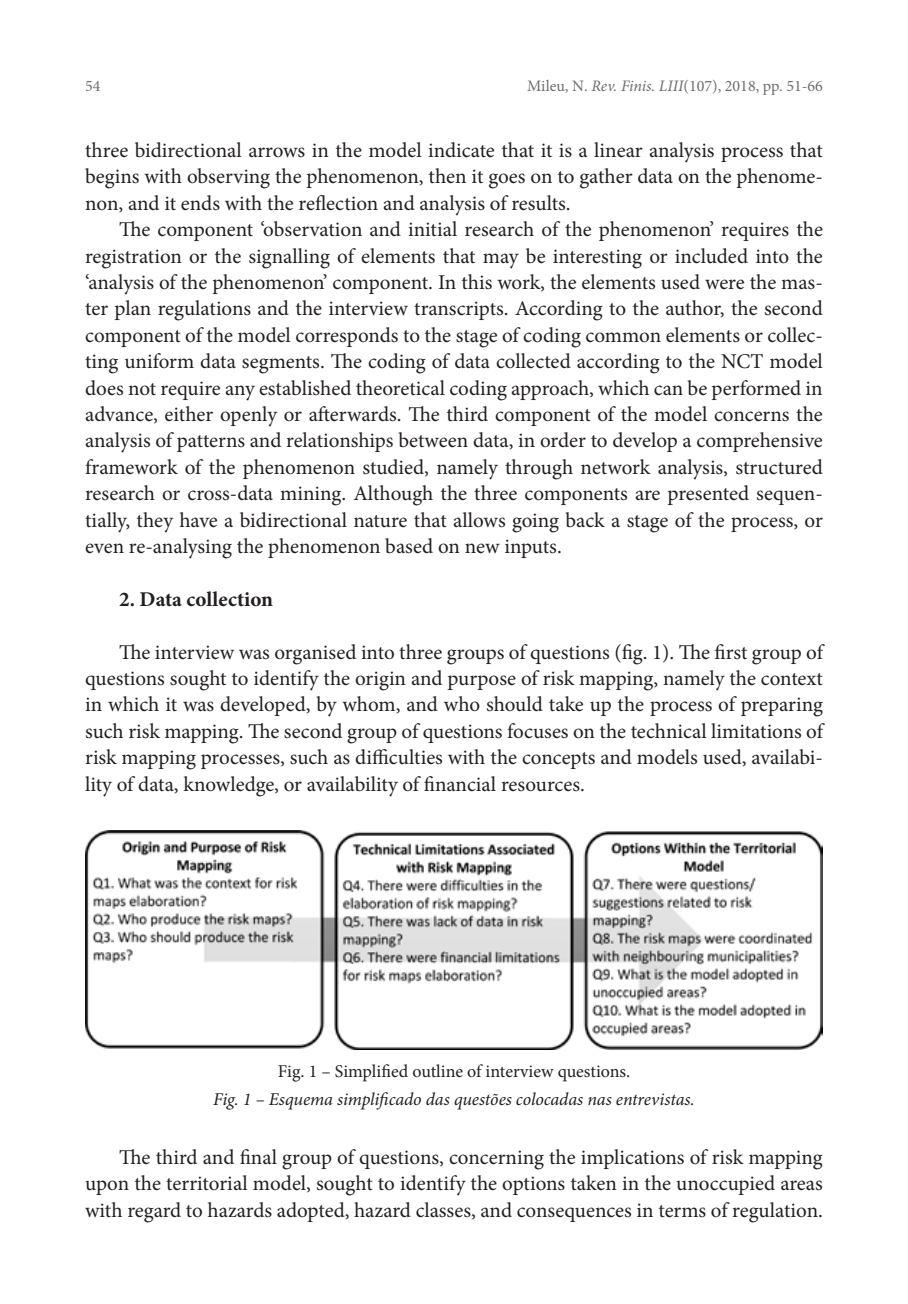
<style>
.page{position:relative;width:908px;height:1304px;background:#fff}
.page>*{position:absolute;margin:0;border:0;box-sizing:border-box;transform-origin:0 0}
.t1{font:21px/26.4px "Minion Pro";color:#231f20;text-align:justify}
.t2{font:700 21px "Minion Pro";letter-spacing:.005em;color:#231f20}
.t3{font:italic 18px "Minion Pro";letter-spacing:-.005em;color:#231f20}
.t4{font:18px "Minion Pro";color:#231f20}
.t5{font:16px "Minion Pro";color:#6c6d70}
.s1{font-style:italic}
</style>
<div class="page">
<img style="left:85px;top:830px;width:737px;height:219px">
<p class="t5" style="left:85px;top:75px;width:17px">54</p>
<p class="t5" style="left:527px;top:75px;width:297px">Mileu, N. <span class="s1">Rev. Finis. LIII</span>(107), 2018, pp. 51-66</p>
<p class="t1" style="left:85px;top:137px;width:739px">three bidirectional arrows in the model indicate that it is a linear analysis process that begins with observing the phenomenon, then it goes on to gather data on the phenome&shy;non, and it ends with the reflection and analysis of results.</p>
<p class="t1" style="left:85px;top:216px;width:739px;text-indent:34px">The component ‘observation and initial research of the phenomenon’ requires the registration or the signalling of elements that may be interesting or included into the ‘analysis of the phenomenon’ component. In this work, the elements used were the mas&shy;ter plan regulations and the interview transcripts. According to the author, the second component of the model corresponds to the stage of coding common elements or collec&shy;ting uniform data segments. The coding of data collected according to the NCT model does not require any established theoretical coding approach, which can be performed in advance, either openly or afterwards. The third component of the model concerns the analysis of patterns and relationships between data, in order to develop a comprehensive framework of the phenomenon studied, namely through network analysis, structured research or cross-data mining. Although the three components are presented sequen&shy;tially, they have a bidirectional nature that allows going back a stage of the process, or even re-analysing the phenomenon based on new inputs.</p>
<p class="t2" style="left:119px;top:584px;width:155px">2. Data collection</p>
<p class="t1" style="left:85px;top:639px;width:741px;text-indent:34px">The interview was organised into three groups of questions (fig. 1). The first group of questions sought to identify the origin and purpose of risk mapping, namely the context in which it was developed, by whom, and who should take up the process of preparing such risk mapping. The second group of questions focuses on the technical limitations of risk mapping processes, such as difficulties with the concepts and models used, availabi&shy;lity of data, knowledge, or availability of financial resources.</p>
<p class="t4" style="left:277px;top:1059px;width:354px">Fig. 1 – Simplified outline of interview questions.</p>
<p class="t3" style="left:213px;top:1087px;width:483px">Fig. 1 – Esquema simplificado das questões colocadas nas entrevistas.</p>
<p class="t1" style="left:85px;top:1144px;width:739px;text-indent:34px">The third and final group of questions, concerning the implications of risk mapping upon the territorial model, sought to identify the options taken in the unoccupied areas with regard to hazards adopted, hazard classes, and consequences in terms of regulation.</p>
</div>
